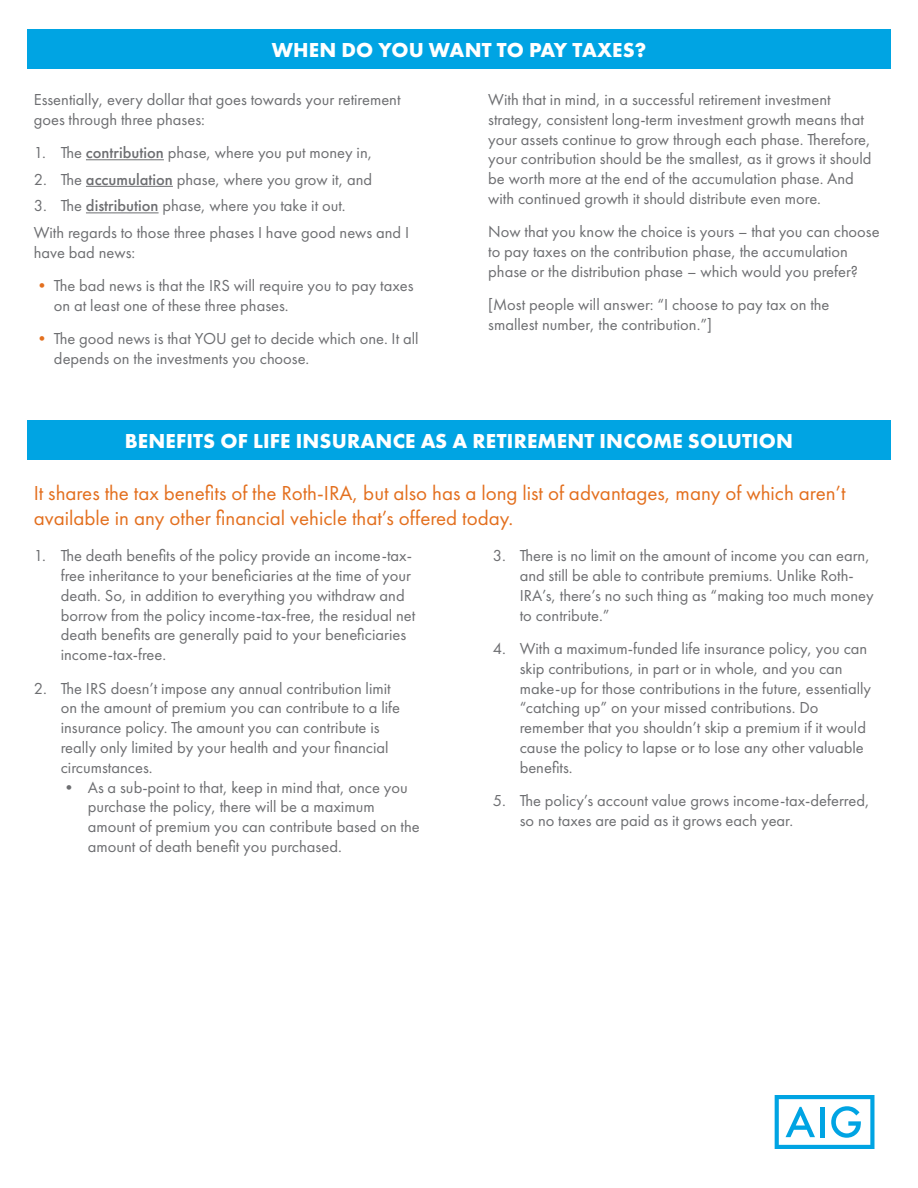
<style>
.page{position:relative;width:918px;height:1188px;background:#fff}
.page>*{position:absolute;margin:0;border:0;box-sizing:border-box;transform-origin:0 0}
.t1{font:21px/25.2px "Futura PT";color:#e36f1e}
.t2{font:700 21px "Futura PT";letter-spacing:.01em;color:#fff}
.t3{font:16.5px/19.8px "Futura PT";color:#6d6e71}
.s1{font-weight:500}
.s2{color:#e36f1e}
</style>
<div class="page">
<div style="left:27px;top:29px;width:864px;height:40px;background:#00a4e3"></div>
<div style="left:27px;top:420px;width:864px;height:40px;background:#00a4e3"></div>
<svg style="left:775px;top:1095px;width:99px;height:54px"></svg>
<hr style="left:820px;top:1107px;width:4px;height:30px;background:#00a4e3">
<hr style="left:86px;top:159px;width:78px;height:1px;background:#6d6e71">
<hr style="left:86px;top:186px;width:87px;height:1px;background:#6d6e71">
<hr style="left:86px;top:212px;width:73px;height:1px;background:#6d6e71">
<p class="t2" style="left:272px;top:36px;width:376px">WHEN DO YOU WANT TO PAY TAXES?</p>
<p class="t3" style="left:34px;top:90px;width:368px">Essentially, every dollar that goes towards your retirement goes through three phases:</p>
<p class="t3" style="left:34px;top:143px;width:340px">1. The <span class="s1">contribution</span> phase, where you put money in,</p>
<p class="t3" style="left:34px;top:169px;width:340px">2. The <span class="s1">accumulation</span> phase, where you grow it, and</p>
<p class="t3" style="left:34px;top:192px;width:377px;line-height:26.5px">3. The <span class="s1">distribution</span> phase, where you take it out.<br>With regards to those three phases I have good news and I</p>
<p class="t3" style="left:34px;top:242px;width:103px">have bad news:</p>
<p class="t3" style="left:54px;top:275px;width:361px;text-indent:-20px"><span class="s2">•</span> The bad news is that the IRS will require you to pay taxes on at least one of these three phases.</p>
<p class="t3" style="left:54px;top:328px;width:366px;text-indent:-20px"><span class="s2">•</span> The good news is that YOU get to decide which one. It all depends on the investments you choose.</p>
<p class="t3" style="left:488px;top:90px;width:385px">With that in mind, in a successful retirement investment strategy, consistent long-term investment growth means that your assets continue to grow through each phase. Therefore, your contribution should be the smallest, as it grows it should be worth more at the end of the accumulation phase. And with continued growth it should distribute even more.</p>
<p class="t3" style="left:488px;top:222px;width:393px">Now that you know the choice is yours – that you can choose to pay taxes on the contribution phase, the accumulation phase or the distribution phase – which would you prefer?</p>
<p class="t3" style="left:488px;top:295px;width:343px">[Most people will answer: “I choose to pay tax on the smallest number, the contribution.”]</p>
<p class="t2" style="left:125px;top:428px;width:670px">BENEFITS OF LIFE INSURANCE AS A RETIREMENT INCOME SOLUTION</p>
<p class="t1" style="left:34px;top:480px;width:813px">It shares the tax benefits of the Roth-IRA, but also has a long list of advantages, many of which aren’t available in any other financial vehicle that’s offered today.</p>
<p class="t3" style="left:61px;top:546px;width:356px;text-indent:-27px">1. The death benefits of the policy provide an income-tax&shy;free inheritance to your beneficiaries at the time of your death. So, in addition to everything you withdraw and borrow from the policy income-tax-free, the residual net death benefits are generally paid to your beneficiaries income-tax-free.</p>
<p class="t3" style="left:61px;top:678px;width:341px;text-indent:-27px">2. The IRS doesn’t impose any annual contribution limit on the amount of premium you can contribute to a life insurance policy. The amount you can contribute is really only limited by your health and your financial circumstances.</p>
<p class="t3" style="left:88px;top:777px;width:333px;text-indent:-27px">• As a sub-point to that, keep in mind that, once you purchase the policy, there will be a maximum amount of premium you can contribute based on the amount of death benefit you purchased.</p>
<p class="t3" style="left:520px;top:546px;width:356px;text-indent:-27px">3. There is no limit on the amount of income you can earn, and still be able to contribute premiums. Unlike Roth-IRA’s, there’s no such thing as “making too much money to contribute.”</p>
<p class="t3" style="left:520px;top:638px;width:353px;text-indent:-27px">4. With a maximum-funded life insurance policy, you can skip contributions, in part or in whole, and you can make-up for those contributions in the future, essentially “catching up” on your missed contributions. Do remember that you shouldn’t skip a premium if it would cause the policy to lapse or to lose any other valuable benefits.</p>
<p class="t3" style="left:520px;top:791px;width:351px;text-indent:-27px">5. The policy’s account value grows income-tax-deferred, so no taxes are paid as it grows each year.</p>
</div>
